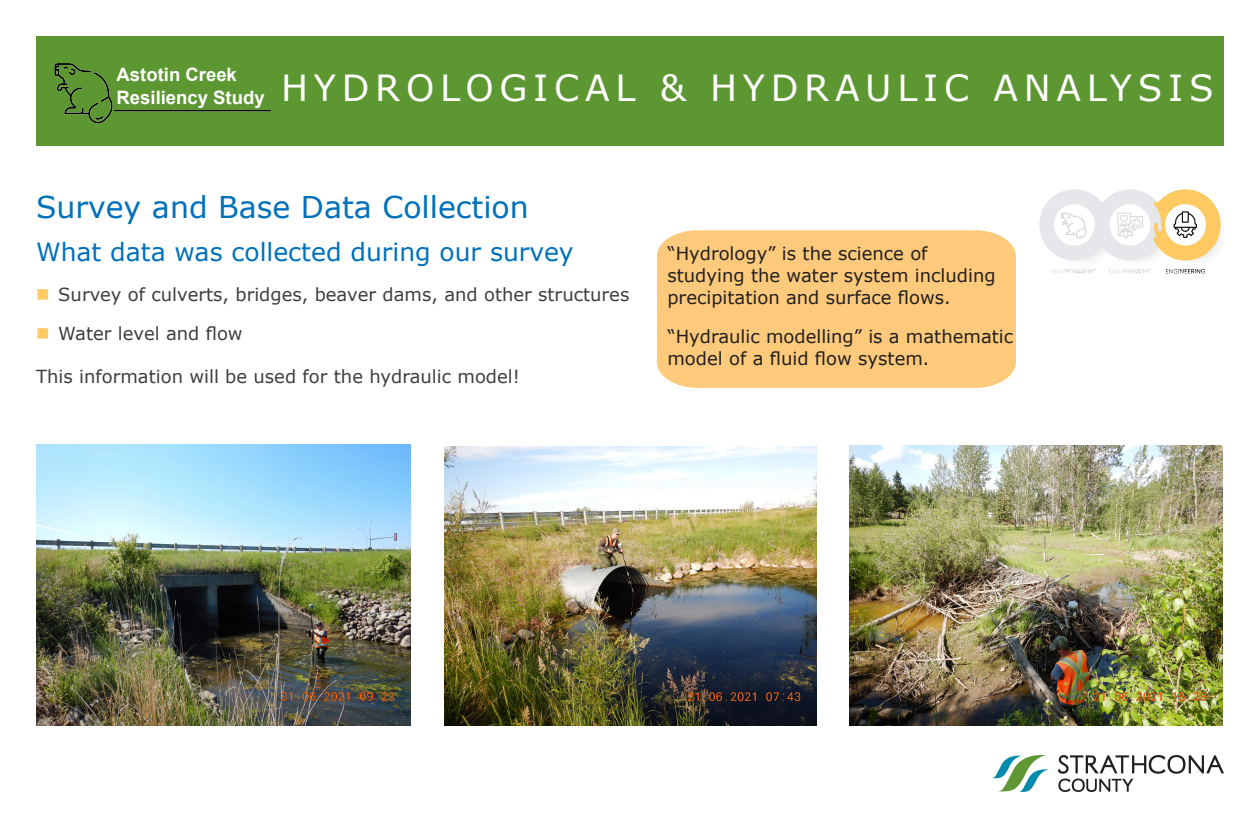
<style>
.page{position:relative;width:1260px;height:828px;background:#fff}
.page>*{position:absolute;margin:0;border:0;box-sizing:border-box;transform-origin:0 0}
.Bullet_Points{font:36px "Verdana";letter-spacing:.16em;color:#fff}
.Paragraph_Style_-_Gr{font:30px "Verdana";color:#0071bb}
.Paragraph_Style_-_Gr-2{font:25px "Verdana";color:#0071bb}
.t1{font:700 18.5px/23px "Arial";color:#fff}
.title_text{font:18px/21.6px "Verdana";color:#231f20}
.Paragraph_Style_-_Gr-3{font:18px "Verdana";color:#3e3e3f}
.s1{color:#ffca62}
</style>
<div class="page">
<div style="left:36px;top:36px;width:1188px;height:109px;background:#5c9731"></div>
<img style="left:54px;top:63px;width:217px;height:61px">
<img style="left:993px;top:756px;width:231px;height:36px">
<div style="left:657px;top:230px;width:359px;height:158px;background:#fdca7c"></div>
<div style="left:114px;top:62px;width:142px;height:46px;background:#5c9731"></div>
<img style="left:37px;top:445px;width:374px;height:280px">
<img style="left:445px;top:446px;width:372px;height:279px">
<img style="left:849px;top:446px;width:373px;height:279px">
<img style="left:1039px;top:189px;width:183px;height:85px">
<p class="t1" style="left:117px;top:63px;width:150px">Astotin Creek<br>Resiliency Study</p>
<p class="Bullet_Points" style="left:281px;top:63px;width:934px">HYDROLOGICAL &amp; HYDRAULIC ANALYSIS</p>
<p class="Paragraph_Style_-_Gr" style="left:36px;top:187px;width:494px">Survey and Base Data Collection</p>
<p class="Paragraph_Style_-_Gr-2" style="left:36px;top:235px;width:539px">What data was collected during our survey</p>
<p class="Paragraph_Style_-_Gr-3" style="left:36px;top:282px;width:595px"><span class="s1">■</span> Survey of culverts, bridges, beaver dams, and other structures</p>
<p class="Paragraph_Style_-_Gr-3" style="left:36px;top:321px;width:208px"><span class="s1">■</span> Water level and flow</p>
<p class="Paragraph_Style_-_Gr-3" style="left:36px;top:364px;width:485px">This information will be used for the hydraulic model!</p>
<p class="title_text" style="left:667px;top:243px;width:330px">“Hydrology” is the science of studying the water system including precipitation and surface flows.</p>
<p class="title_text" style="left:667px;top:326px;width:347px">“Hydraulic modelling” is a mathematic model of a fluid flow system.</p>
</div>
